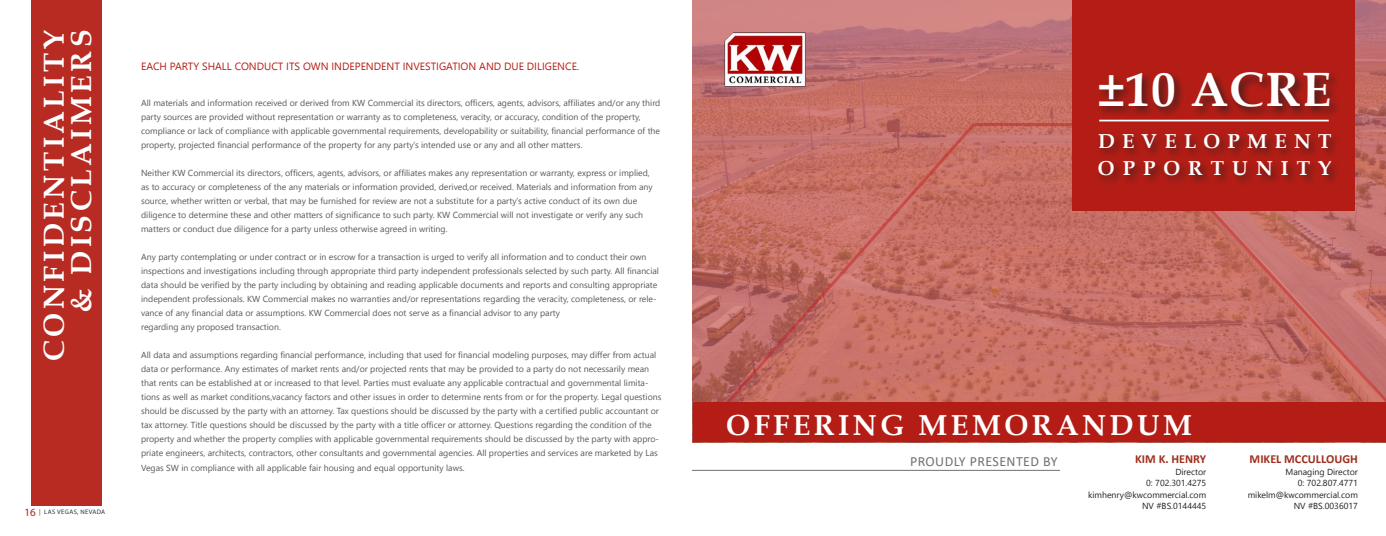
<style>
.page{position:relative;width:1386px;height:536px;background:#fff}
.page>*{position:absolute;margin:0;border:0;box-sizing:border-box;transform-origin:0 0}
.Body_Copy{font:700 48.12px "Book Antiqua";letter-spacing:.03em;color:#fff}
.t1{font:700 28.88px/27.1px "Book Antiqua";letter-spacing:.12em;color:#fff;text-align:right}
.Body_Copy-2{font:700 20.12px "Book Antiqua";letter-spacing:.36em;color:#fff}
.Body_Copy-3{font:700 20.12px "Book Antiqua";letter-spacing:.4em;color:#fff}
.Body_Copy-4{font:14px "Calibri";letter-spacing:.03em;color:#717275}
.Body_Copy-5{font:700 12.25px "Calibri";color:#9f2e1c}
.t2{font:10.5px "Nirmala UI";color:#b41d15}
.t3{font:8.75px/14px "Nirmala UI";color:#57585a}
.Body_Copy-6{font:8.75px "Nirmala UI";color:#231f20}
.t4{font:6.56px "Myriad Pro";letter-spacing:.06em;color:#24303c}
.s1{font-size:11.03px;color:#b41d15}
</style>
<div class="page">
<div style="left:31px;top:0;width:71px;height:505px;background:#b82b23"></div>
<hr style="left:692px;top:469px;width:368px;height:1px;background:#717275">
<svg style="left:692px;top:0;width:694px;height:442px;background:#c47068"></svg>
<div style="left:1072px;top:0;width:282px;height:211px;background:#b41d15"></div>
<div style="left:1096px;top:70px;width:246px;height:116px;background:#231f20;opacity:.75"></div>
<img style="left:724px;top:32px;width:82px;height:54px">
<div style="left:693px;top:402px;width:693px;height:40px;background:#b41d15"></div>
<p class="t1" style="left:41px;top:361px;width:332px;rotate:-90deg">CONFIDENTIALITY &amp; DISCLAIMERS</p>
<p class="t4" style="left:24px;top:508px;width:82px"><span class="s1">16</span> | LAS VEGAS, NEVADA</p>
<p class="t2" style="left:141px;top:58px;width:440px">EACH PARTY SHALL CONDUCT ITS OWN INDEPENDENT INVESTIGATION AND DUE DILIGENCE.</p>
<p class="t3" style="left:141px;top:95px;width:521px">All materials and information received or derived from KW Commercial its directors, officers, agents, advisors, affiliates and/or any third party sources are provided without representation or warranty as to completeness, veracity, or accuracy, condition of the property, compliance or lack of compliance with applicable governmental requirements, developability or suitability, financial performance of the property, projected financial performance of the property for any party’s intended use or any and all other matters.</p>
<p class="t3" style="left:141px;top:165px;width:513px">Neither KW Commercial its directors, officers, agents, advisors, or affiliates makes any representation or warranty, express or implied, as to accuracy or completeness of the any materials or information provided, derived,or received. Materials and information from any source, whether written or verbal, that may be furnished for review are not a substitute for a party’s active conduct of its own due diligence to determine these and other matters of significance to such party. KW Commercial will not investigate or verify any such matters or conduct due diligence for a party unless otherwise agreed in writing.</p>
<p class="t3" style="left:141px;top:249px;width:519px">Any party contemplating or under contract or in escrow for a transaction is urged to verify all information and to conduct their own inspections and investigations including through appropriate third party independent professionals selected by such party. All financial data should be verified by the party including by obtaining and reading applicable documents and reports and consulting appropriate independent professionals. KW Commercial makes no warranties and/or representations regarding the veracity, completeness, or rele&shy;vance of any financial data or assumptions. KW Commercial does not serve as a financial advisor to any party</p>
<p class="t3" style="left:141px;top:319px;width:141px">regarding any proposed transaction.</p>
<p class="t3" style="left:141px;top:347px;width:522px">All data and assumptions regarding financial performance, including that used for financial modeling purposes, may differ from actual data or performance. Any estimates of market rents and/or projected rents that may be provided to a party do not necessarily mean that rents can be established at or increased to that level. Parties must evaluate any applicable contractual and governmental limita&shy;tions as well as market conditions,vacancy factors and other issues in order to determine rents from or for the property. Legal questions should be discussed by the party with an attorney. Tax questions should be discussed by the party with a certified public accountant or tax attorney. Title questions should be discussed by the party with a title officer or attorney. Questions regarding the condition of the property and whether the property complies with applicable governmental requirements should be discussed by the party with appro&shy;priate engineers, architects, contractors, other consultants and governmental agencies. All properties and services are marketed by Las</p>
<p class="t3" style="left:141px;top:459px;width:325px">Vegas SW in compliance with all applicable fair housing and equal opportunity laws.</p>
<p class="Body_Copy" style="left:1098px;top:57px;width:235px">±10 ACRE</p>
<p class="Body_Copy-2" style="left:1098px;top:128px;width:235px">DEVELOPMENT</p>
<p class="Body_Copy-3" style="left:1098px;top:154px;width:235px">OPPORTUNITY</p>
<p class="t1" style="left:726px;top:411px;width:467px">OFFERING MEMORANDUM</p>
<p class="Body_Copy-4" style="left:910px;top:451px;width:149px">PROUDLY PRESENTED BY</p>
<p class="Body_Copy-5" style="left:1135px;top:450px;width:72px">KIM K. HENRY</p>
<p class="Body_Copy-6" style="left:1175px;top:464px;width:32px">Director</p>
<p class="Body_Copy-6" style="left:1146px;top:476px;width:61px">0: 702.301.4275</p>
<p class="Body_Copy-6" style="left:1088px;top:487px;width:120px">kimhenry@kwcommercial.com</p>
<p class="Body_Copy-6" style="left:1142px;top:498px;width:66px">NV #BS.0144445</p>
<p class="Body_Copy-5" style="left:1250px;top:450px;width:110px">MIKEL MCCULLOUGH</p>
<p class="Body_Copy-6" style="left:1286px;top:464px;width:74px">Managing Director</p>
<p class="Body_Copy-6" style="left:1298px;top:476px;width:61px">0: 702.807.4771</p>
<p class="Body_Copy-6" style="left:1248px;top:487px;width:112px">mikelm@kwcommercial.com</p>
<p class="Body_Copy-6" style="left:1294px;top:498px;width:66px">NV #BS.0036017</p>
</div>
